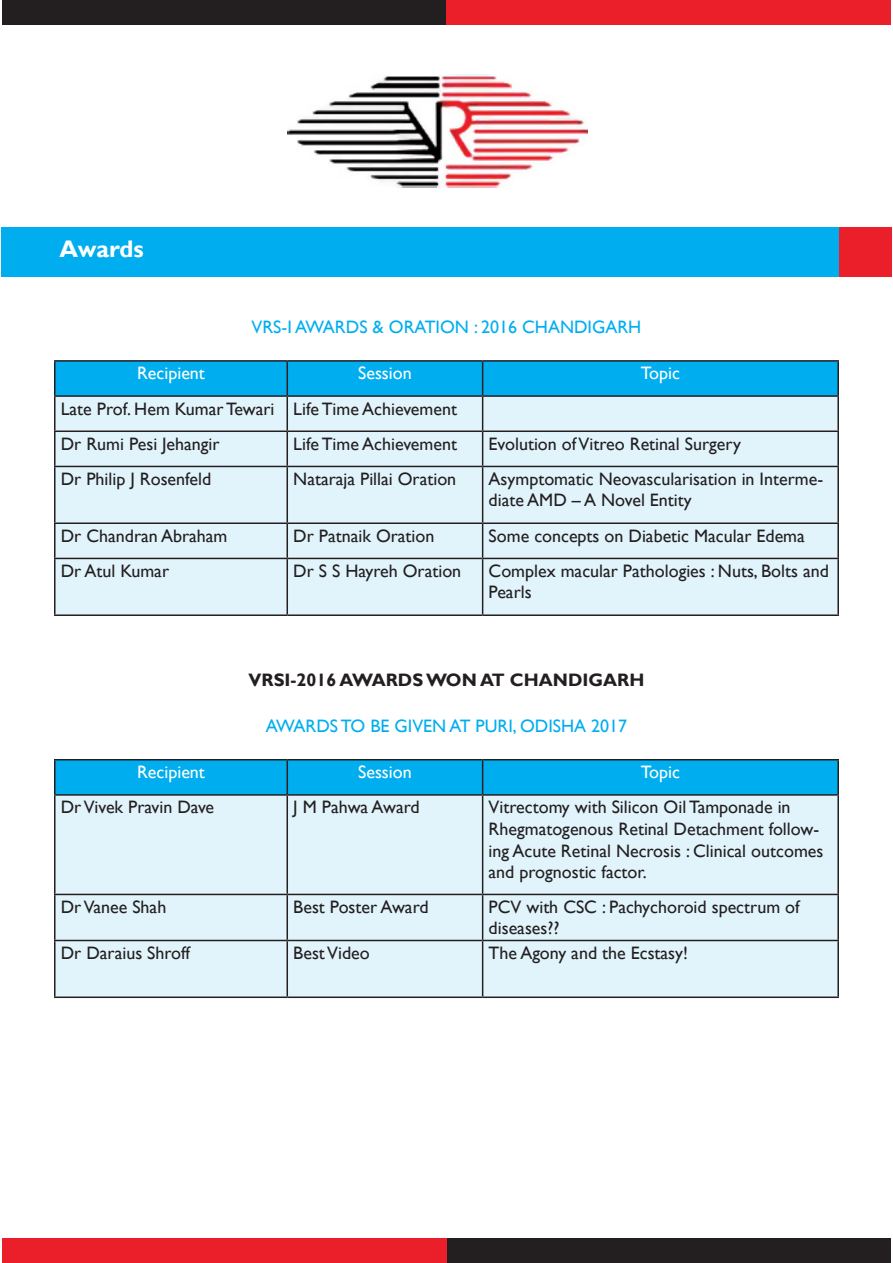
<style>
.page{position:relative;width:893px;height:1263px;background:#fff}
.page>*{position:absolute;margin:0;border:0;box-sizing:border-box;transform-origin:0 0}
.t1{font:700 24px "Gill Sans";color:#fff}
.t2{font:18px/21.6px "Gill Sans";color:#231f20}
.t3{font:18px "Gill Sans";color:#00aeef}
.t4{font:18px "Gill Sans";color:#fff}
.t5{font:700 18px "Gill Sans";color:#231f20}
</style>
<div class="page">
<div style="left:2px;top:0;width:444px;height:24px;background:#231f20"></div>
<div style="left:446px;top:1239px;width:445px;height:24px;background:#231f20"></div>
<div style="left:2px;top:228px;width:837px;height:49px;background:#00aeef"></div>
<div style="left:446px;top:0;width:445px;height:24px;background:#eb1f29"></div>
<div style="left:2px;top:1239px;width:444px;height:24px;background:#eb1f29"></div>
<div style="left:839px;top:227px;width:52px;height:50px;background:#eb1f29"></div>
<div style="left:56px;top:362px;width:781px;height:33px;background:#00aeef"></div>
<div style="left:56px;top:397px;width:781px;height:217px;background:#e1f4fc"></div>
<hr style="left:54px;top:360px;width:233px;height:2px;background:#231f20">
<hr style="left:54px;top:362px;width:2px;height:33px;background:#231f20">
<hr style="left:287px;top:360px;width:196px;height:2px;background:#231f20">
<hr style="left:286px;top:362px;width:2px;height:33px;background:#231f20">
<hr style="left:483px;top:360px;width:356px;height:2px;background:#231f20">
<hr style="left:482px;top:362px;width:1px;height:33px;background:#231f20">
<hr style="left:837px;top:362px;width:2px;height:33px;background:#231f20">
<hr style="left:54px;top:395px;width:233px;height:2px;background:#231f20">
<hr style="left:54px;top:397px;width:2px;height:33px;background:#231f20">
<hr style="left:287px;top:395px;width:196px;height:2px;background:#231f20">
<hr style="left:286px;top:397px;width:2px;height:33px;background:#231f20">
<hr style="left:483px;top:395px;width:356px;height:2px;background:#231f20">
<hr style="left:482px;top:397px;width:1px;height:33px;background:#231f20">
<hr style="left:837px;top:397px;width:2px;height:33px;background:#231f20">
<hr style="left:54px;top:430px;width:233px;height:2px;background:#231f20">
<hr style="left:54px;top:432px;width:2px;height:34px;background:#231f20">
<hr style="left:287px;top:430px;width:196px;height:2px;background:#231f20">
<hr style="left:286px;top:432px;width:2px;height:34px;background:#231f20">
<hr style="left:483px;top:430px;width:356px;height:2px;background:#231f20">
<hr style="left:482px;top:432px;width:1px;height:34px;background:#231f20">
<hr style="left:837px;top:432px;width:2px;height:34px;background:#231f20">
<hr style="left:54px;top:466px;width:233px;height:1px;background:#231f20">
<hr style="left:54px;top:467px;width:2px;height:55px;background:#231f20">
<hr style="left:287px;top:466px;width:196px;height:1px;background:#231f20">
<hr style="left:286px;top:467px;width:2px;height:55px;background:#231f20">
<hr style="left:483px;top:466px;width:356px;height:1px;background:#231f20">
<hr style="left:482px;top:467px;width:1px;height:55px;background:#231f20">
<hr style="left:837px;top:467px;width:2px;height:55px;background:#231f20">
<hr style="left:54px;top:522px;width:233px;height:2px;background:#231f20">
<hr style="left:54px;top:524px;width:2px;height:34px;background:#231f20">
<hr style="left:287px;top:522px;width:196px;height:2px;background:#231f20">
<hr style="left:286px;top:524px;width:2px;height:34px;background:#231f20">
<hr style="left:483px;top:522px;width:356px;height:2px;background:#231f20">
<hr style="left:482px;top:524px;width:1px;height:34px;background:#231f20">
<hr style="left:837px;top:524px;width:2px;height:34px;background:#231f20">
<hr style="left:54px;top:558px;width:233px;height:1px;background:#231f20">
<hr style="left:54px;top:559px;width:2px;height:55px;background:#231f20">
<hr style="left:287px;top:558px;width:196px;height:1px;background:#231f20">
<hr style="left:286px;top:559px;width:2px;height:55px;background:#231f20">
<hr style="left:483px;top:558px;width:356px;height:1px;background:#231f20">
<hr style="left:482px;top:559px;width:1px;height:55px;background:#231f20">
<hr style="left:837px;top:559px;width:2px;height:55px;background:#231f20">
<hr style="left:54px;top:614px;width:233px;height:2px;background:#231f20">
<hr style="left:287px;top:614px;width:196px;height:2px;background:#231f20">
<hr style="left:483px;top:614px;width:356px;height:2px;background:#231f20">
<div style="left:56px;top:760px;width:781px;height:34px;background:#00aeef"></div>
<div style="left:56px;top:796px;width:781px;height:200px;background:#e1f4fc"></div>
<hr style="left:54px;top:759px;width:233px;height:1px;background:#231f20">
<hr style="left:54px;top:760px;width:2px;height:34px;background:#231f20">
<hr style="left:287px;top:759px;width:196px;height:1px;background:#231f20">
<hr style="left:286px;top:760px;width:2px;height:34px;background:#231f20">
<hr style="left:483px;top:759px;width:356px;height:1px;background:#231f20">
<hr style="left:482px;top:760px;width:1px;height:34px;background:#231f20">
<hr style="left:837px;top:760px;width:2px;height:34px;background:#231f20">
<hr style="left:54px;top:794px;width:233px;height:2px;background:#231f20">
<hr style="left:54px;top:796px;width:2px;height:98px;background:#231f20">
<hr style="left:287px;top:794px;width:196px;height:2px;background:#231f20">
<hr style="left:286px;top:796px;width:2px;height:98px;background:#231f20">
<hr style="left:483px;top:794px;width:356px;height:2px;background:#231f20">
<hr style="left:482px;top:796px;width:1px;height:98px;background:#231f20">
<hr style="left:837px;top:796px;width:2px;height:98px;background:#231f20">
<hr style="left:54px;top:894px;width:233px;height:1px;background:#231f20">
<hr style="left:54px;top:895px;width:2px;height:45px;background:#231f20">
<hr style="left:287px;top:894px;width:196px;height:1px;background:#231f20">
<hr style="left:286px;top:895px;width:2px;height:45px;background:#231f20">
<hr style="left:483px;top:894px;width:356px;height:1px;background:#231f20">
<hr style="left:482px;top:895px;width:1px;height:45px;background:#231f20">
<hr style="left:837px;top:895px;width:2px;height:45px;background:#231f20">
<hr style="left:54px;top:940px;width:233px;height:1px;background:#231f20">
<hr style="left:54px;top:941px;width:2px;height:55px;background:#231f20">
<hr style="left:287px;top:940px;width:196px;height:1px;background:#231f20">
<hr style="left:286px;top:941px;width:2px;height:55px;background:#231f20">
<hr style="left:483px;top:940px;width:356px;height:1px;background:#231f20">
<hr style="left:482px;top:941px;width:1px;height:55px;background:#231f20">
<hr style="left:837px;top:941px;width:2px;height:55px;background:#231f20">
<hr style="left:54px;top:996px;width:233px;height:2px;background:#231f20">
<hr style="left:287px;top:996px;width:196px;height:2px;background:#231f20">
<hr style="left:483px;top:996px;width:356px;height:2px;background:#231f20">
<img style="left:287px;top:74px;width:301px;height:114px">
<p class="t1" style="left:60px;top:234px;width:86px">Awards</p>
<p class="t3" style="left:252px;top:316px;width:391px">VRS-I AWARDS &amp; ORATION : 2016 CHANDIGARH</p>
<p class="t4" style="left:137px;top:363px;width:69px">Recipient</p>
<p class="t4" style="left:358px;top:363px;width:55px">Session</p>
<p class="t4" style="left:641px;top:363px;width:40px">Topic</p>
<p class="t2" style="left:61px;top:398px;width:215px">Late Prof. Hem Kumar Tewari</p>
<p class="t2" style="left:293px;top:398px;width:165px">Life Time Achievement</p>
<p class="t2" style="left:61px;top:433px;width:160px">Dr Rumi Pesi Jehangir</p>
<p class="t2" style="left:293px;top:433px;width:165px">Life Time Achievement</p>
<p class="t2" style="left:489px;top:433px;width:254px">Evolution of Vitreo Retinal Surgery</p>
<p class="t2" style="left:61px;top:468px;width:152px">Dr Philip J Rosenfeld</p>
<p class="t2" style="left:293px;top:468px;width:165px">Nataraja Pillai Oration</p>
<p class="t2" style="left:489px;top:468px;width:336px">Asymptomatic Neovascularisation in Interme&shy;diate AMD – A Novel Entity</p>
<p class="t2" style="left:61px;top:525px;width:168px">Dr Chandran Abraham</p>
<p class="t2" style="left:293px;top:525px;width:143px">Dr Patnaik Oration</p>
<p class="t2" style="left:489px;top:525px;width:318px">Some concepts on Diabetic Macular Edema</p>
<p class="t2" style="left:61px;top:560px;width:110px">Dr Atul Kumar</p>
<p class="t2" style="left:293px;top:560px;width:169px">Dr S S Hayreh Oration</p>
<p class="t2" style="left:489px;top:560px;width:342px">Complex macular Pathologies : Nuts, Bolts and<br>Pearls</p>
<p class="t5" style="left:249px;top:669px;width:397px">VRSI-2016 AWARDS WON AT CHANDIGARH</p>
<p class="t3" style="left:266px;top:715px;width:363px">AWARDS TO BE GIVEN AT PURI, ODISHA 2017</p>
<p class="t4" style="left:137px;top:762px;width:69px">Recipient</p>
<p class="t4" style="left:358px;top:762px;width:55px">Session</p>
<p class="t4" style="left:641px;top:762px;width:40px">Topic</p>
<p class="t2" style="left:61px;top:797px;width:155px">Dr Vivek Pravin Dave</p>
<p class="t2" style="left:293px;top:797px;width:128px">J M Pahwa Award</p>
<p class="t2" style="left:489px;top:797px;width:336px">Vitrectomy with Silicon Oil Tamponade in Rhegmatogenous Retinal Detachment follow&shy;ing Acute Retinal Necrosis : Clinical outcomes and prognostic factor.</p>
<p class="t2" style="left:61px;top:896px;width:107px">Dr Vanee Shah</p>
<p class="t2" style="left:293px;top:896px;width:137px">Best Poster Award</p>
<p class="t2" style="left:489px;top:896px;width:312px">PCV with CSC : Pachychoroid spectrum of diseases??</p>
<p class="t2" style="left:61px;top:942px;width:131px">Dr Daraius Shroff</p>
<p class="t2" style="left:293px;top:942px;width:78px">Best Video</p>
<p class="t2" style="left:489px;top:942px;width:201px">The Agony and the Ecstasy!</p>
</div>
